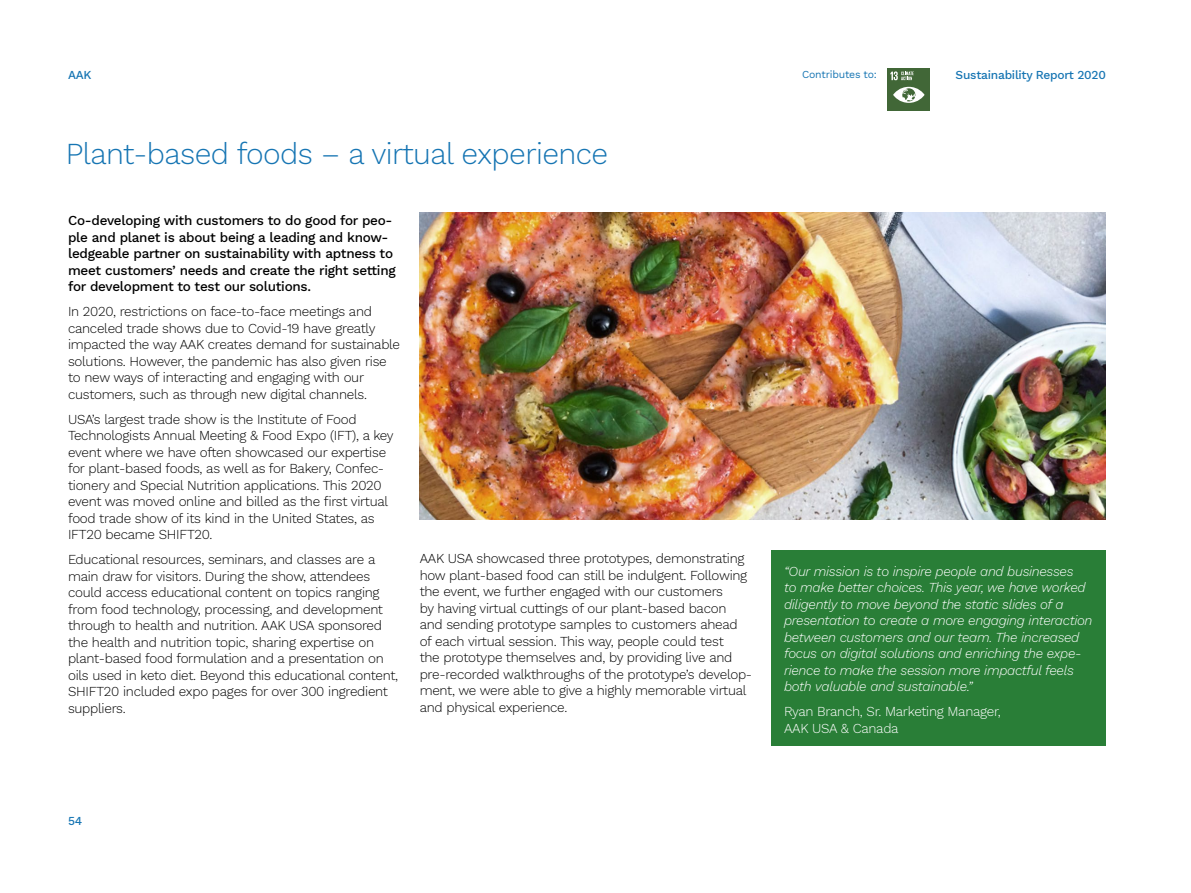
<style>
.page{position:relative;width:1191px;height:893px;background:#fff}
.page>*{position:absolute;margin:0;border:0;box-sizing:border-box;transform-origin:0 0}
.t1{font:300 30px "Work Sans";letter-spacing:-.02em;color:#1675b3}
.t2{font:300 13.5px/16.5px "Work Sans";letter-spacing:-.02em;color:#000}
.t3{font:italic 300 13.5px/16.5px "Work Sans";letter-spacing:-.02em;color:#fff}
.t4{font:500 13.5px/16.5px "Work Sans";letter-spacing:-.02em;color:#000}
.t5{font:300 13.5px/16.5px "Work Sans";letter-spacing:-.02em;color:#fff}
.t6{font:500 12px "Work Sans";letter-spacing:-.02em;color:#1675b3}
.t7{font:10.5px "Work Sans";letter-spacing:-.02em;color:#1675b3}
</style>
<div class="page">
<div style="left:771px;top:551px;width:335px;height:195px;background:#297e37"></div>
<img style="left:420px;top:213px;width:686px;height:307px">
<div style="left:887px;top:68px;width:43px;height:43px;background:#416737"></div>
<svg style="left:893px;top:87px;width:31px;height:16px"></svg>
<svg style="left:890px;top:71px;width:23px;height:9px"></svg>
<p class="t7" style="left:802px;top:66px;width:76px">Contributes to:</p>
<p class="t6" style="left:68px;top:66px;width:25px">AAK</p>
<p class="t6" style="left:955px;top:66px;width:152px">Sustainability Report 2020</p>
<h1 class="t1" style="left:66px;top:131px;width:544px">Plant-based foods – a virtual experience</h1>
<p class="t4" style="left:68px;top:212px;width:329px">Co-developing with customers to do good for peo&shy;ple and planet is about being a leading and know&shy;ledgeable partner on sustainability with aptness to meet customers’ needs and create the right setting for development to test our solutions.</p>
<p class="t2" style="left:68px;top:303px;width:333px">In 2020, restrictions on face-to-face meetings and canceled trade shows due to Covid-19 have greatly impacted the way AAK creates demand for sustainable solutions. However, the pandemic has also given rise to new ways of interacting and engaging with our customers, such as through new digital channels.</p>
<p class="t2" style="left:68px;top:410px;width:327px">USA’s largest trade show is the Institute of Food Technologists Annual Meeting &amp; Food Expo (IFT), a key event where we have often showcased our expertise for plant-based foods, as well as for Bakery, Confec&shy;tionery and Special Nutrition applications. This 2020 event was moved online and billed as the first virtual food trade show of its kind in the United States, as IFT20 became SHIFT20.</p>
<p class="t2" style="left:68px;top:551px;width:332px">Educational resources, seminars, and classes are a main draw for visitors. During the show, attendees could access educational content on topics ranging from food technology, processing, and development through to health and nutrition. AAK USA sponsored the health and nutrition topic, sharing expertise on plant-based food formulation and a presentation on oils used in keto diet. Beyond this educational content, SHIFT20 included expo pages for over 300 ingredient suppliers.</p>
<p class="t2" style="left:420px;top:550px;width:334px">AAK USA showcased three prototypes, demonstrating how plant-based food can still be indulgent. Following the event, we further engaged with our customers<br>by having virtual cuttings of our plant-based bacon and sending prototype samples to customers ahead of each virtual session. This way, people could test<br>the prototype themselves and, by providing live and pre-recorded walkthroughs of the prototype’s develop&shy;ment, we were able to give a highly memorable virtual and physical experience.</p>
<p class="t3" style="left:784px;top:562px;width:310px">“Our mission is to inspire people and businesses<br>to make better choices. This year, we have worked diligently to move beyond the static slides of a presentation to create a more engaging interaction between customers and our team. The increased focus on digital solutions and enriching the expe&shy;rience to make the session more impactful feels both valuable and sustainable.”</p>
<p class="t5" style="left:784px;top:703px;width:218px">Ryan Branch, Sr. Marketing Manager,<br>AAK USA &amp; Canada</p>
<p class="t6" style="left:68px;top:812px;width:16px">54</p>
</div>
